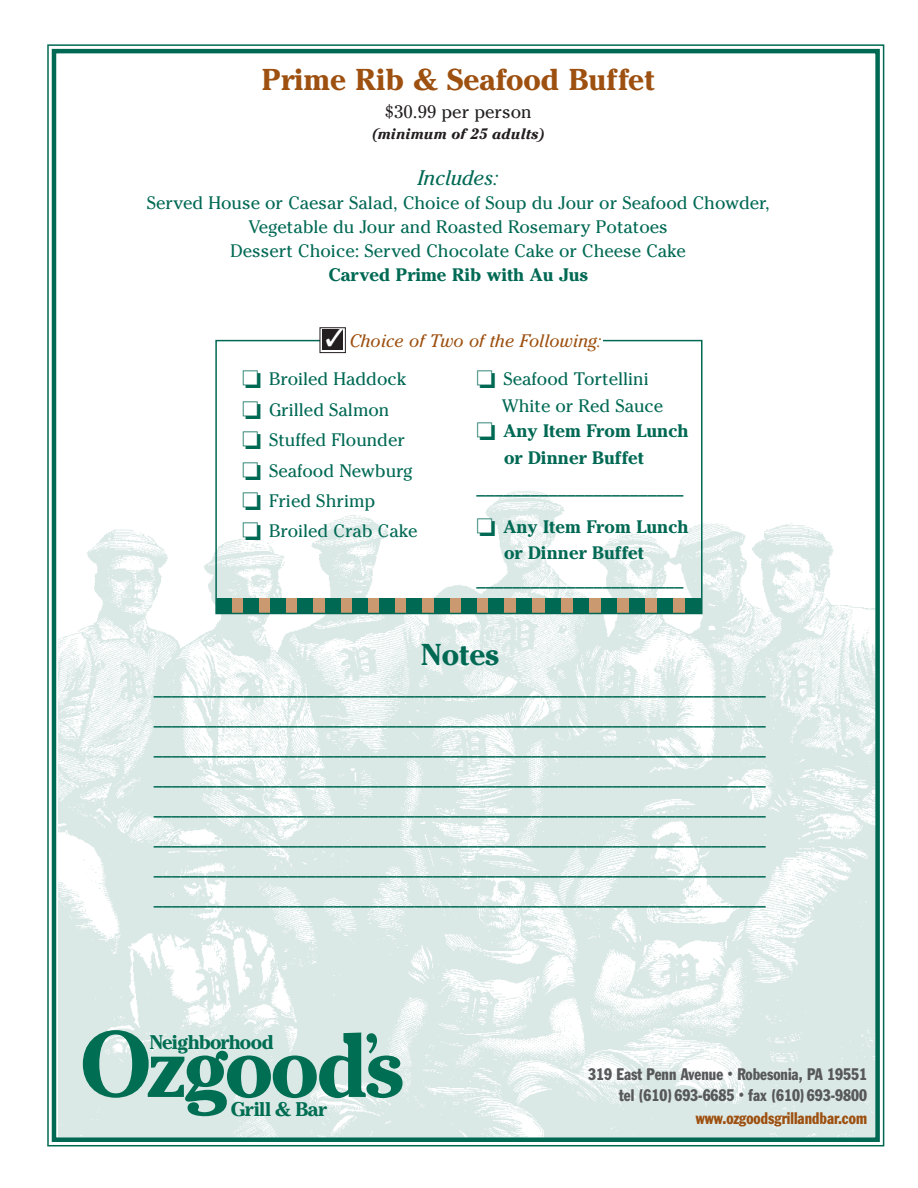
<style>
.page{position:relative;width:918px;height:1188px;background:#fff}
.page>*{position:absolute;margin:0;border:0;box-sizing:border-box;transform-origin:0 0}
.t1{font:700 30px "Cheltenham";color:#9d5010}
.t2{font:700 30px "Cheltenham";color:#006954}
.t3{font:italic 21px "Cheltenham";color:#006954}
.t4{font:700 19.65px "Cheltenham";letter-spacing:-.035em;color:#006e53}
.t5{font:700 18px/30px "Cheltenham";color:#006954}
.t6{font:18px/30.5px "Cheltenham";color:#006954}
.t7{font:italic 18px/38.5px "Cheltenham";color:#9d5010}
.t8{font:18px "Cheltenham";color:#231f20}
.t9{font:condensed 16.5px/21px "Franklin Gothic";color:#57585a;text-align:right;scale:.9 1}
.t10{font:condensed 16.5px "Franklin Gothic";color:#9d5010;scale:.9 1}
.t11{font:italic 700 15px "Cheltenham";color:#231f20}
.s1{color:#006954}
.s2{font-style:normal;color:#006954}
.s3{font-size:12px}
</style>
<div class="page">
<img style="left:58px;top:491px;width:817px;height:646px">
<div style="left:52px;top:49px;width:828px;height:1093px;border:4px solid #006954"></div>
<svg style="left:83px;top:1030px;width:320px;height:86px"></svg>
<div style="left:216px;top:598px;width:485px;height:16px;background:#ca9970"></div>
<div style="left:216px;top:598px;width:15px;height:15px;background:#006954"></div>
<div style="left:243px;top:598px;width:15px;height:15px;background:#006954"></div>
<div style="left:270px;top:598px;width:16px;height:15px;background:#006954"></div>
<div style="left:298px;top:598px;width:15px;height:15px;background:#006954"></div>
<div style="left:325px;top:598px;width:15px;height:15px;background:#006954"></div>
<div style="left:352px;top:598px;width:15px;height:15px;background:#006954"></div>
<div style="left:380px;top:598px;width:15px;height:15px;background:#006954"></div>
<div style="left:407px;top:598px;width:15px;height:15px;background:#006954"></div>
<div style="left:434px;top:598px;width:15px;height:15px;background:#006954"></div>
<div style="left:461px;top:598px;width:16px;height:15px;background:#006954"></div>
<div style="left:489px;top:598px;width:15px;height:15px;background:#006954"></div>
<div style="left:517px;top:598px;width:15px;height:15px;background:#006954"></div>
<div style="left:545px;top:598px;width:15px;height:15px;background:#006954"></div>
<div style="left:573px;top:598px;width:15px;height:15px;background:#006954"></div>
<div style="left:601px;top:598px;width:15px;height:15px;background:#006954"></div>
<div style="left:629px;top:598px;width:15px;height:15px;background:#006954"></div>
<div style="left:657px;top:598px;width:16px;height:15px;background:#006954"></div>
<div style="left:686px;top:598px;width:15px;height:15px;background:#006954"></div>
<div style="left:215px;top:340px;width:488px;height:274px;border:2px solid #006954"></div>
<div style="left:321px;top:333px;width:282px;height:27px;background:#fff"></div>
<div style="left:322px;top:330px;width:21px;height:20px;background:#231f20"></div>
<div style="left:320px;top:328px;width:26px;height:25px;border:1px solid #231f20"></div>
<svg style="left:326px;top:328px;width:18px;height:2px"></svg>
<h1 class="t1" style="left:262px;top:62px;width:394px">Prime Rib &amp; Seafood Buffet</h1>
<p class="t8" style="left:385px;top:101px;width:148px">$30.99 per person</p>
<p class="t11" style="left:372px;top:125px;width:173px">(minimum of 25 adults)</p>
<p class="t3" style="left:418px;top:165px;width:83px">Includes:</p>
<p class="t6" style="left:147px;top:190px;width:625px;line-height:24px;text-align:center">Served House or Caesar Salad, Choice of Soup du Jour or Seafood Chowder,<br>Vegetable du Jour and Roasted Rosemary Potatoes<br>Dessert Choice: Served Chocolate Cake or Cheese Cake</p>
<p class="t5" style="left:329px;top:259px;width:260px">Carved Prime Rib with Au Jus</p>
<p class="t7" style="left:242px;top:321px;width:361px;text-indent:108px">Choice of Two of the Following: <span class="s1">❏</span> <span class="s2">Broiled Haddock</span></p>
<p class="t6" style="left:242px;top:394px;width:177px">❏ Grilled Salmon<br>❏ Stuffed Flounder ❏ Seafood Newburg ❏ Fried Shrimp<br>❏ Broiled Crab Cake</p>
<p class="t6" style="left:502px;top:366px;width:163px;line-height:26.8px;text-indent:-26px">❏ Seafood Tortellini<br>White or Red Sauce</p>
<p class="t5" style="left:504px;top:418px;width:186px;line-height:26.8px;text-indent:-28px">❏ Any Item From Lunch or Dinner Buffet</p>
<p class="t5" style="left:476px;top:469px;width:214px;line-height:38.2px">_______________________ ❏ Any Item From Lunch</p>
<p class="t5" style="left:476px;top:540px;width:208px;line-height:27px;text-indent:28px">or Dinner Buffet _______________________</p>
<h1 class="t2" style="left:421px;top:637px;width:79px">Notes</h1>
<p class="t5" style="left:154px;top:674px;width:613px;text-align:justify">____________________________________________________________________ ____________________________________________________________________ ____________________________________________________________________ ____________________________________________________________________ ____________________________________________________________________ ____________________________________________________________________ ____________________________________________________________________ ____________________________________________________________________</p>
<p class="t4" style="left:150px;top:1030px;width:126px">Neighborhood</p>
<p class="t4" style="left:231px;top:1097px;width:98px">Grill &amp; Bar</p>
<p class="t9" style="left:588px;top:1064px;width:311px">319 East Penn Avenue <span class="s3">•</span> Robesonia, PA 19551 tel (610)693-6685 <span class="s3">•</span> fax (610)693-9800</p>
<p class="t10" style="left:696px;top:1112px;width:192px">www.ozgoodsgrillandbar.com</p>
</div>
